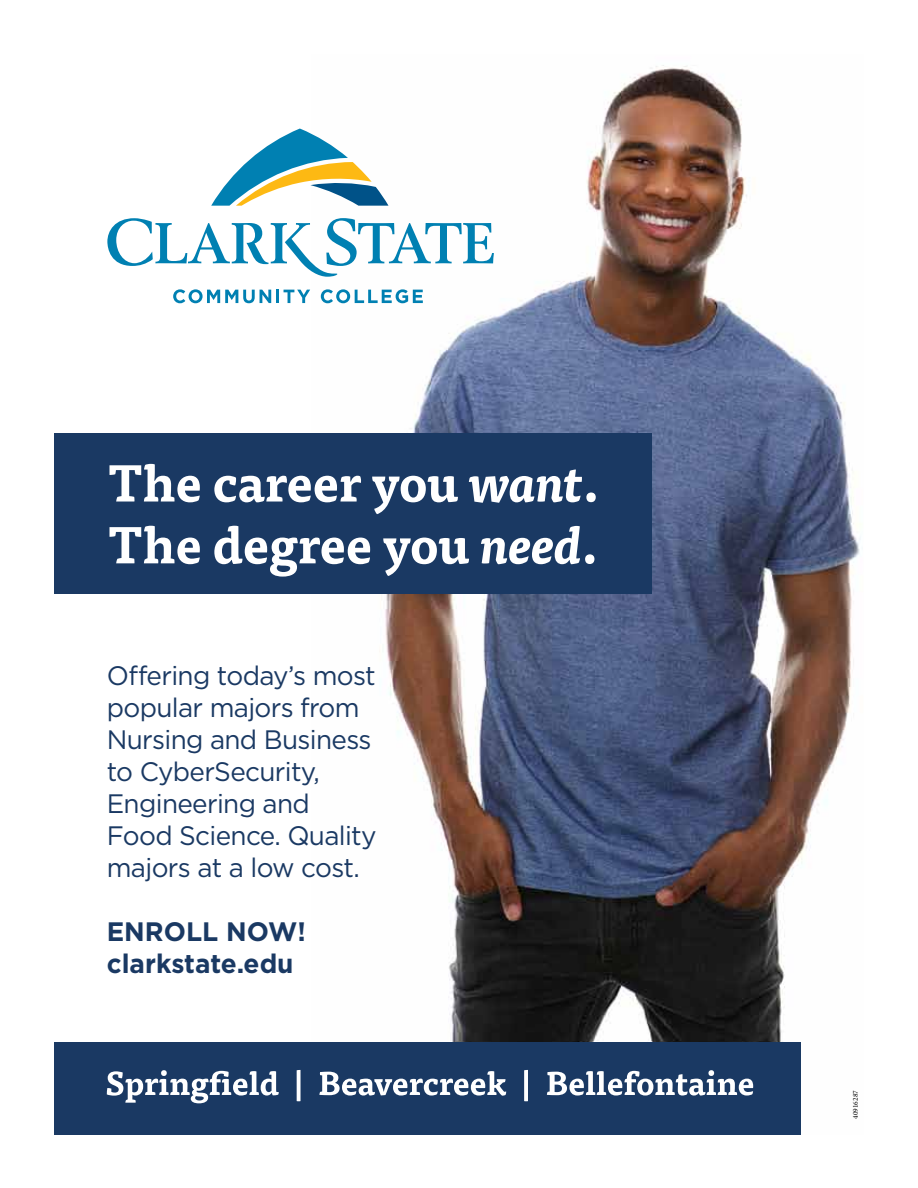
<style>
.page{position:relative;width:918px;height:1188px;background:#fff}
.page>*{position:absolute;margin:0;border:0;box-sizing:border-box;transform-origin:0 0}
.t1{font:26.7px/32px "Gotham";letter-spacing:-.025em;color:#1a3963}
.t2{font:700 26.7px/32px "Gotham";color:#1a3963}
.t3{font:7.2px "Minion Pro";color:#000}
</style>
<div class="page">
<img style="left:312px;top:65px;width:548px;height:1069px">
<svg style="left:107px;top:218px;width:387px;height:59px"></svg>
<svg style="left:173px;top:289px;width:137px;height:14px"></svg>
<svg style="left:321px;top:289px;width:102px;height:14px"></svg>
<svg style="left:211px;top:129px;width:178px;height:77px"></svg>
<div style="left:54px;top:434px;width:598px;height:160px;background:#1a3963"></div>
<svg style="left:109px;top:526px;width:485px;height:51px"></svg>
<svg style="left:109px;top:464px;width:487px;height:50px"></svg>
<div style="left:54px;top:1042px;width:746px;height:92px;background:#1a3963"></div>
<svg style="left:107px;top:1070px;width:646px;height:34px"></svg>
<svg style="left:841px;top:1108px;width:8px;height:26px"></svg>
<p class="t1" style="left:107px;top:659px;width:271px">Offering today’s most popular majors from<br>Nursing and Business to CyberSecurity,<br>Engineering and<br>Food Science. Quality majors at a low cost.</p>
<p class="t2" style="left:107px;top:915px;width:201px">ENROLL NOW! clarkstate.edu</p>
<p class="t3" style="left:851px;top:1119px;width:30px;rotate:-90deg">40916287</p>
</div>
